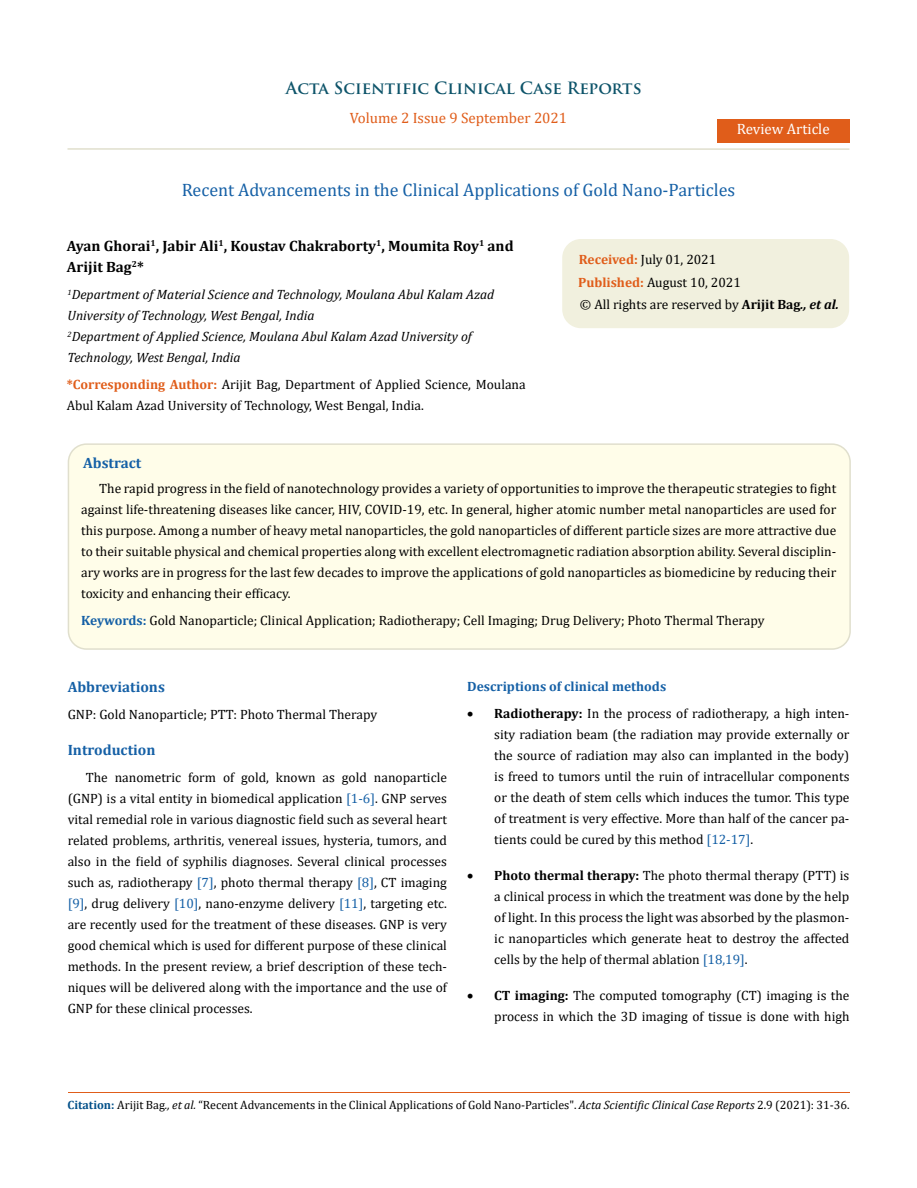
<style>
.page{position:relative;width:917px;height:1188px;background:#fff}
.page>*{position:absolute;margin:0;border:0;box-sizing:border-box;transform-origin:0 0}
.t1{font:18px "Cambria";color:#1560a6}
.t2{font:700 16.5px "Trajan Pro";color:#0e546a}
.t3{font:700 15px/21px "Cambria";color:#000}
.t4{font:700 15px "Cambria";color:#1560a6}
.t5{font:15px "Cambria";color:#e05d1a}
.t6{font:15px "Cambria";color:#fff}
.t7{font:13.5px/21px "Cambria";color:#000;text-align:justify}
.t8{font:italic 13.5px/21px "Cambria";color:#000}
.t9{font:700 13.5px "Cambria";color:#1560a6}
.t10{font:12px "Cambria";color:#000}
.s1{font-weight:700;color:#e05d1a}
.s2{font-weight:700}
.s3{font-weight:700;font-style:italic}
.s4{font-weight:700;color:#1560a6}
.s5{color:#1560a6}
.s6{font-weight:700;color:#035089}
.s7{font-style:italic}
</style>
<div class="page">
<div style="left:717px;top:119px;width:132px;height:23px;background:#e05d1a"></div>
<div style="left:563px;top:240px;width:285px;height:87px;background:#f1f0de;border-radius:18px"></div>
<div style="left:562px;top:239px;width:287px;height:89px;border:2px solid #f1f0de;border-radius:18px"></div>
<div style="left:68px;top:444px;width:782px;height:205px;background:#fffde9;border-radius:18px"></div>
<div style="left:68px;top:443px;width:782px;height:207px;border:2px solid #e0dfcd;border-radius:18px"></div>
<hr style="left:68px;top:1093px;width:781px;height:1px;background:#e05d1a">
<hr style="left:67px;top:148px;width:782px;height:2px;background:#e0dfcd">
<p class="t2" style="left:286px;top:77px;width:357px">Acta Scientific Clinical Case Reports</p>
<p class="t5" style="left:350px;top:109px;width:219px">Volume 2 Issue 9 September 2021</p>
<p class="t6" style="left:736px;top:120px;width:94px">Review Article</p>
<h1 class="t1" style="left:182px;top:180px;width:555px">Recent Advancements in the Clinical Applications of Gold Nano-Particles</h1>
<p class="t3" style="left:67px;top:235px;width:448px">Ayan Ghorai<sup>1</sup>, Jabir Ali<sup>1</sup>, Koustav Chakraborty<sup>1</sup>, Moumita Roy<sup>1</sup> and<br>Arijit Bag<sup>2</sup>*</p>
<p class="t8" style="left:67px;top:284px;width:428px"><sup>1</sup>Department of Material Science and Technology, Moulana Abul Kalam Azad University of Technology, West Bengal, India<br><sup>2</sup>Department of Applied Science, Moulana Abul Kalam Azad University of Technology, West Bengal, India</p>
<p class="t7" style="left:67px;top:374px;width:460px"><span class="s1">*Corresponding Author:</span> Arijit Bag, Department of Applied Science, Moulana<br>Abul Kalam Azad University of Technology, West Bengal, India.</p>
<p class="t7" style="left:578px;top:248px;width:164px;line-height:23px"><span class="s1">Received:</span> July 01, 2021<br><span class="s1">Published:</span> August 10, 2021</p>
<p class="t7" style="left:580px;top:294px;width:260px">© All rights are reserved by <span class="s2">Arijit Bag</span><span class="s3">., et al.</span></p>
<p class="t4" style="left:83px;top:452px;width:60px">Abstract</p>
<p class="t7" style="left:81px;top:478px;width:756px;text-indent:18px">The rapid progress in the field of nanotechnology provides a variety of opportunities to improve the therapeutic strategies to fight against life-threatening diseases like cancer, HIV, COVID-19, etc. In general, higher atomic number metal nanoparticles are used for this purpose. Among a number of heavy metal nanoparticles, the gold nanoparticles of different particle sizes are more attractive due to their suitable physical and chemical properties along with excellent electromagnetic radiation absorption ability. Several disciplin&shy;ary works are in progress for the last few decades to improve the applications of gold nanoparticles as biomedicine by reducing their toxicity and enhancing their efficacy.</p>
<p class="t7" style="left:81px;top:610px;width:685px"><span class="s4">Keywords:</span> Gold Nanoparticle; Clinical Application; Radiotherapy; Cell Imaging; Drug Delivery; Photo Thermal Therapy</p>
<p class="t4" style="left:68px;top:676px;width:99px">Abbreviations</p>
<p class="t7" style="left:68px;top:704px;width:311px">GNP: Gold Nanoparticle; PTT: Photo Thermal Therapy</p>
<p class="t4" style="left:68px;top:739px;width:89px">Introduction</p>
<p class="t7" style="left:68px;top:767px;width:381px;text-indent:18px">The nanometric form of gold, known as gold nanoparticle (GNP) is a vital entity in biomedical application <span class="s5">[1-6]</span>. GNP serves vital remedial role in various diagnostic field such as several heart related problems, arthritis, venereal issues, hysteria, tumors, and also in the field of syphilis diagnoses. Several clinical processes such as, radiotherapy <span class="s5">[7]</span>, photo thermal therapy <span class="s5">[8]</span>, CT imaging <span class="s5">[9]</span>, drug delivery <span class="s5">[10]</span>, nano-enzyme delivery <span class="s5">[11]</span>, targeting etc. are recently used for the treatment of these diseases. GNP is very good chemical which is used for different purpose of these clinical methods. In the present review, a brief description of these tech&shy;niques will be delivered along with the importance and the use of GNP for these clinical processes.</p>
<p class="t9" style="left:467px;top:677px;width:200px">Descriptions of clinical methods</p>
<p class="t7" style="left:494px;top:703px;width:357px;text-indent:-27px">• <span class="s2">Radiotherapy:</span> In the process of radiotherapy, a high inten&shy;sity radiation beam (the radiation may provide externally or the source of radiation may also can implanted in the body) is freed to tumors until the ruin of intracellular components or the death of stem cells which induces the tumor. This type of treatment is very effective. More than half of the cancer pa&shy;tients could be cured by this method <span class="s5">[12-17]</span>.</p>
<p class="t7" style="left:494px;top:865px;width:357px;text-indent:-27px">• <span class="s2">Photo thermal therapy:</span> The photo thermal therapy (PTT) is a clinical process in which the treatment was done by the help of light. In this process the light was absorbed by the plasmon&shy;ic nanoparticles which generate heat to destroy the affected cells by the help of thermal ablation <span class="s5">[18,19]</span>.</p>
<p class="t7" style="left:467px;top:985px;width:384px;text-align:right">• <span class="s2">CT imaging:</span> The computed tomography (CT) imaging is the process in which the 3D imaging of tissue is done with high</p>
<p class="t10" style="left:68px;top:1098px;width:783px"><span class="s6">Citation:</span> Arijit Bag<span class="s7">., et al.</span> “Recent Advancements in the Clinical Applications of Gold Nano-Particles". <span class="s7">Acta Scientific Clinical Case Reports</span> 2.9 (2021): 31-36.</p>
</div>
